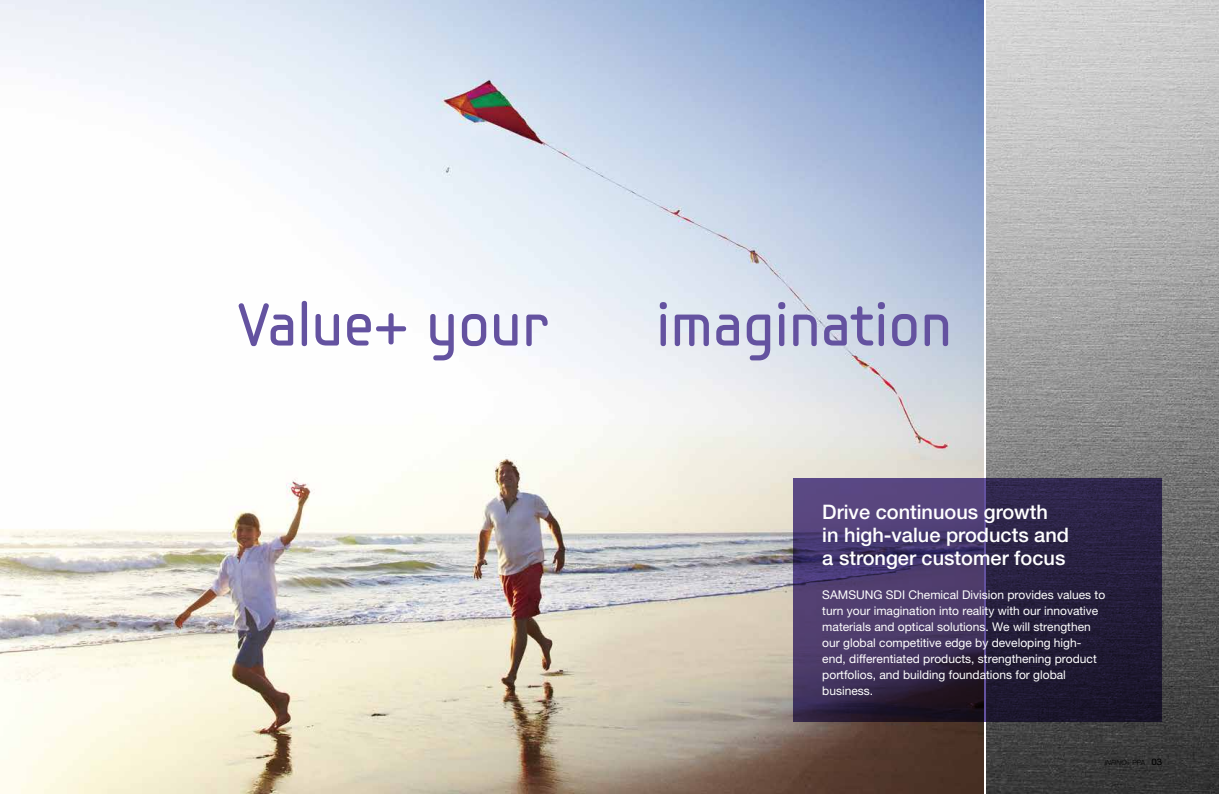
<style>
.page{position:relative;width:1219px;height:794px;background:#fff}
.page>*{position:absolute;margin:0;border:0;box-sizing:border-box;transform-origin:0 0}
.t1{font:59.5px "Samsung Imagination Modern";color:#6452a0}
.t2{font:500 20px/23.2px "Helvetica Neue LT Pro";color:#fff}
.t3{font:12px/16px "Helvetica Neue LT Pro";color:#fff}
.t4{font:9px "Samsung Imagination Modern";color:#000;scale:1.1 1}
.t5{font:italic 300 7px "Helvetica Neue";color:#000}
.s1{font-size:4.1px}
.s2{font-family:"Helvetica Neue LT Pro";font-style:normal}
</style>
<div class="page">
<img style="left:0;top:0;width:984px;height:794px">
<img style="left:986px;top:0;width:233px;height:794px">
<svg style="left:793px;top:478px;width:369px;height:243px;background:#362a50"></svg>
<h1 class="t1" style="left:238px;top:286px;width:313px">Value+ your</h1>
<h1 class="t1" style="left:656px;top:286px;width:298px">imagination</h1>
<h2 class="t2" style="left:822px;top:500px;width:248px">Drive continuous growth in high-value products and a stronger customer focus</h2>
<p class="t3" style="left:822px;top:586px;width:284px">SAMSUNG SDI Chemical Division provides values to turn your imagination into reality with our innovative materials and optical solutions. We will strengthen our global competitive edge by developing high&shy;end, differentiated products, strengthening product portfolios, and building foundations for global business.</p>
<p class="t5" style="left:1105px;top:758px;width:42px">INFINO<span class="s1">®</span> <span class="s2">PPA</span></p>
<p class="t4" style="left:1151px;top:756px;width:11px">03</p>
</div>
